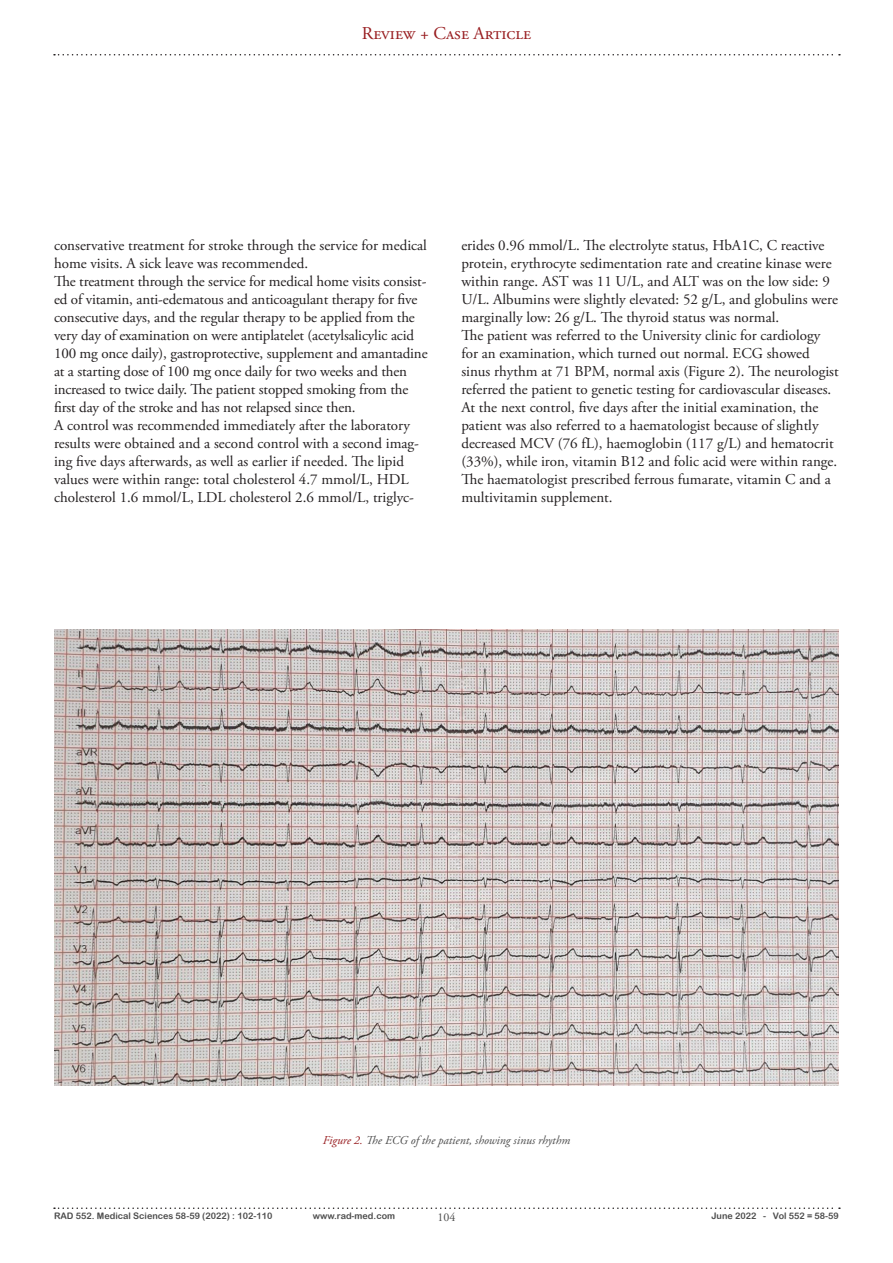
<style>
.page{position:relative;width:893px;height:1263px;background:#fff}
.page>*{position:absolute;margin:0;border:0;box-sizing:border-box;transform-origin:0 0}
.t1{font:18px "Adobe Garamond Pro";color:#981d20}
.t2{font:15px/18px "Adobe Garamond Pro";color:#231f20}
.t3{font:italic 12px "Adobe Garamond Pro";color:#4c4c4c}
.t4{font:12px "Adobe Garamond Pro";color:#4c4c4c}
.t5{font:9px "Arial Rounded MT Bold";color:#4c4c4c}
.s1{color:#981d20}
</style>
<div class="page">
<svg style="left:54px;top:54px;width:786px;height:2px"></svg>
<svg style="left:54px;top:1207px;width:786px;height:2px"></svg>
<img style="left:54px;top:629px;width:784px;height:456px">
<p class="t1" style="left:362px;top:23px;width:171px">Review + Case Article</p>
<p class="t2" style="left:54px;top:237px;width:375px">conservative treatment for stroke through the service for medical home visits. A sick leave was recommended.<br>The treatment through the service for medical home visits consist&shy;ed of vitamin, anti-edematous and anticoagulant therapy for five consecutive days, and the regular therapy to be applied from the very day of examination on were antiplatelet (acetylsalicylic acid 100 mg once daily), gastroprotective, supplement and amantadine at a starting dose of 100 mg once daily for two weeks and then increased to twice daily. The patient stopped smoking from the first day of the stroke and has not relapsed since then.<br>A control was recommended immediately after the laboratory results were obtained and a second control with a second imag&shy;ing five days afterwards, as well as earlier if needed. The lipid values were within range: total cholesterol 4.7 mmol/L, HDL cholesterol 1.6 mmol/L, LDL cholesterol 2.6 mmol/L, triglyc-</p>
<p class="t2" style="left:461px;top:237px;width:379px">erides 0.96 mmol/L. The electrolyte status, HbA1C, C reactive protein, erythrocyte sedimentation rate and creatine kinase were within range. AST was 11 U/L, and ALT was on the low side: 9<br>U/L. Albumins were slightly elevated: 52 g/L, and globulins were marginally low: 26 g/L. The thyroid status was normal.<br>The patient was referred to the University clinic for cardiology for an examination, which turned out normal. ECG showed sinus rhythm at 71 BPM, normal axis (Figure 2). The neurologist referred the patient to genetic testing for cardiovascular diseases.<br>At the next control, five days after the initial examination, the patient was also referred to a haematologist because of slightly decreased MCV (76 fL), haemoglobin (117 g/L) and hematocrit (33%), while iron, vitamin B12 and folic acid were within range.<br>The haematologist prescribed ferrous fumarate, vitamin C and a multivitamin supplement.</p>
<p class="t3" style="left:323px;top:1133px;width:249px"><span class="s1">Figure 2.</span> The ECG of the patient, showing sinus rhythm</p>
<p class="t5" style="left:54px;top:1210px;width:220px">RAD 552. Medical Sciences 58-59 (2022) : 102-110</p>
<p class="t5" style="left:313px;top:1210px;width:84px">www.rad-med.com</p>
<p class="t4" style="left:437px;top:1210px;width:19px">104</p>
<p class="t5" style="left:711px;top:1210px;width:129px">June 2022 - Vol 552 = 58-59</p>
</div>
